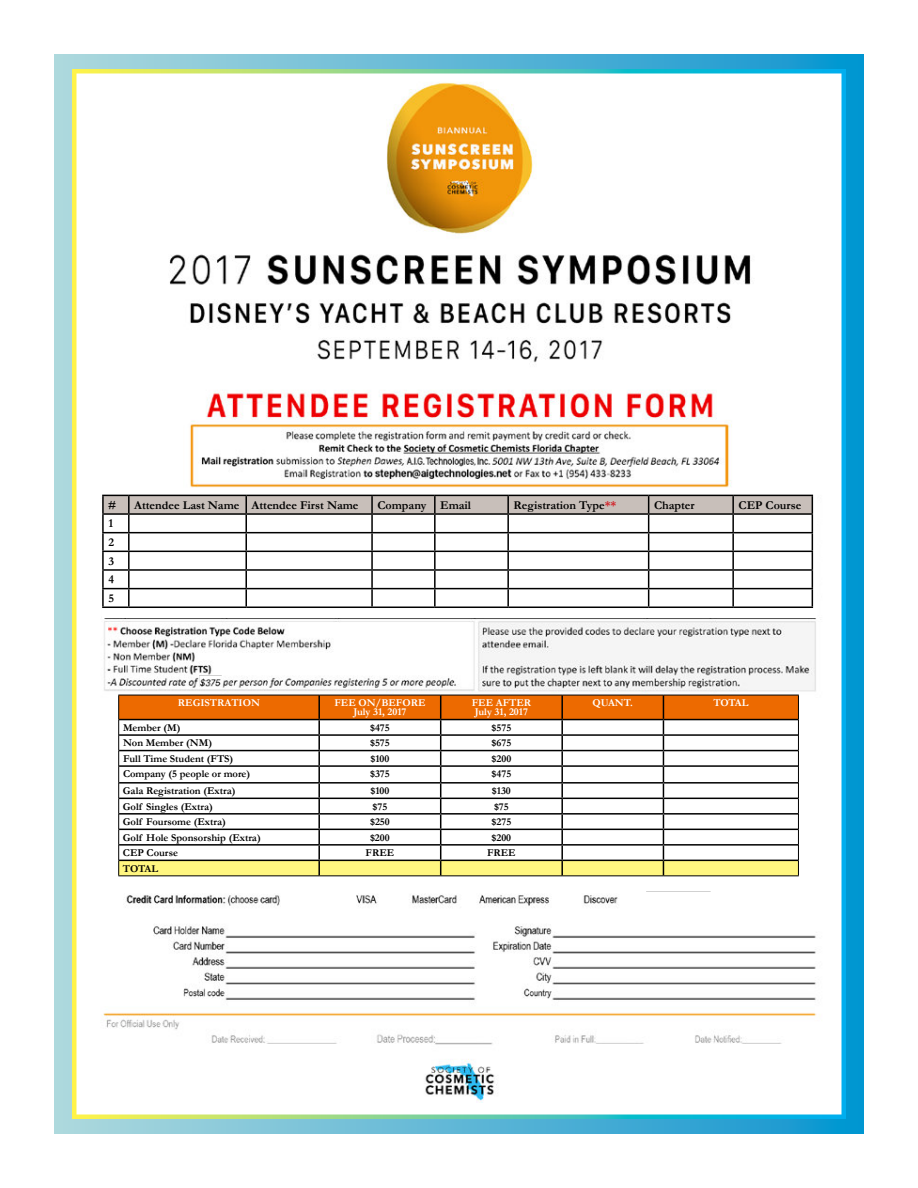
<style>
.page{position:relative;width:918px;height:1188px;background:#fff}
.page>*{position:absolute;margin:0;border:0;box-sizing:border-box;transform-origin:0 0}
.t1{font:12px/18.6px "font 000000001 f 196765";color:#000;text-align:justify}
.t2{font:10.5px "font 000000001 f 196765";color:#000}
.t3{font:10.5px/9px "font 000000001 f 196765";color:#fff;text-align:center}
.s1{color:#d22229}
</style>
<div class="page">
<img style="left:54px;top:54px;width:810px;height:1080px">
<img style="left:72px;top:69px;width:774px;height:1050px">
<div style="left:125px;top:695px;width:668px;height:196px;background:#fff"></div>
<svg style="left:118px;top:695px;width:681px;height:181px"></svg>
<div style="left:102px;top:495px;width:715px;height:123px;background:#fff"></div>
<svg style="left:102px;top:495px;width:711px;height:113px"></svg>
<hr style="left:129px;top:607px;width:117px;height:1px;background:#000">
<hr style="left:246px;top:607px;width:126px;height:1px;background:#000">
<hr style="left:372px;top:607px;width:63px;height:1px;background:#000">
<hr style="left:435px;top:607px;width:73px;height:1px;background:#000">
<hr style="left:508px;top:607px;width:141px;height:1px;background:#000">
<hr style="left:649px;top:607px;width:84px;height:1px;background:#000">
<hr style="left:733px;top:607px;width:80px;height:1px;background:#000">
<p class="t1" style="left:108px;top:496px;width:10px">#</p>
<p class="t1" style="left:134px;top:496px;width:226px">Attendee Last Name Attendee First Name</p>
<p class="t1" style="left:377px;top:496px;width:95px">Company Email</p>
<p class="t1" style="left:514px;top:496px;width:104px">Registration Type<span class="s1">**</span></p>
<p class="t1" style="left:654px;top:496px;width:42px">Chapter</p>
<p class="t1" style="left:739px;top:496px;width:64px">CEP Course</p>
<p class="t1" style="left:108px;top:514px;width:7px">1<br>2<br>3<br>4<br>5</p>
<p class="t3" style="left:178px;top:699px;width:83px">REGISTRATION</p>
<p class="t3" style="left:334px;top:699px;width:93px">FEE ON/BEFORE<br>July 31, 2017</p>
<p class="t3" style="left:472px;top:699px;width:61px;text-align:left">FEE AFTER<br>July 31, 2017</p>
<p class="t3" style="left:593px;top:699px;width:42px">QUANT.</p>
<p class="t3" style="left:713px;top:699px;width:37px">TOTAL</p>
<p class="t2" style="left:123px;top:722px;width:59px">Member (M)</p>
<p class="t2" style="left:370px;top:722px;width:21px">$475</p>
<p class="t2" style="left:492px;top:722px;width:21px">$575</p>
<p class="t2" style="left:123px;top:737px;width:91px">Non Member (NM)</p>
<p class="t2" style="left:370px;top:737px;width:21px">$575</p>
<p class="t2" style="left:492px;top:737px;width:21px">$675</p>
<p class="t2" style="left:123px;top:753px;width:112px">Full Time Student (FTS)</p>
<p class="t2" style="left:370px;top:753px;width:20px">$100</p>
<p class="t2" style="left:492px;top:753px;width:21px">$200</p>
<p class="t2" style="left:123px;top:768px;width:129px">Company (5 people or more)</p>
<p class="t2" style="left:370px;top:768px;width:21px">$375</p>
<p class="t2" style="left:492px;top:768px;width:21px">$475</p>
<p class="t2" style="left:123px;top:785px;width:114px">Gala Registration (Extra)</p>
<p class="t2" style="left:370px;top:785px;width:20px">$100</p>
<p class="t2" style="left:492px;top:785px;width:20px">$130</p>
<p class="t2" style="left:123px;top:800px;width:91px">Golf Singles (Extra)</p>
<p class="t2" style="left:373px;top:800px;width:16px">$75</p>
<p class="t2" style="left:494px;top:800px;width:16px">$75</p>
<p class="t2" style="left:123px;top:816px;width:104px">Golf Foursome (Extra)</p>
<p class="t2" style="left:370px;top:816px;width:21px">$250</p>
<p class="t2" style="left:492px;top:816px;width:21px">$275</p>
<p class="t2" style="left:123px;top:831px;width:139px">Golf Hole Sponsorship (Extra)</p>
<p class="t2" style="left:370px;top:831px;width:21px">$200</p>
<p class="t2" style="left:492px;top:831px;width:21px">$200</p>
<p class="t2" style="left:123px;top:847px;width:57px">CEP Course</p>
<p class="t2" style="left:366px;top:847px;width:30px">FREE</p>
<p class="t2" style="left:487px;top:847px;width:30px">FREE</p>
<p class="t2" style="left:123px;top:863px;width:37px">TOTAL</p>
</div>
